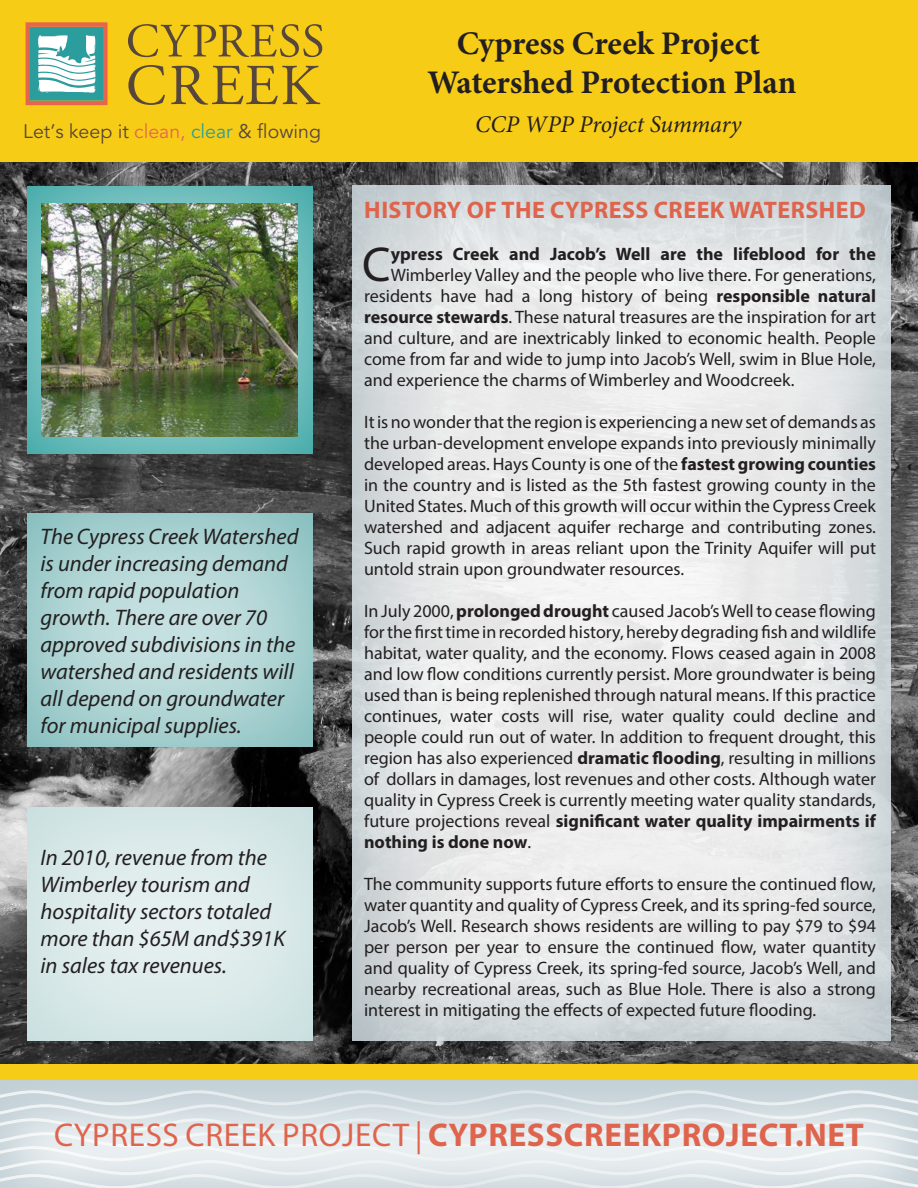
<style>
.page{position:relative;width:918px;height:1188px;background:#fff}
.page>*{position:absolute;margin:0;border:0;box-sizing:border-box;transform-origin:0 0}
.t1{font:49.2px "Myriad Pro";color:#231f20}
.t2{font:700 33px "Myriad Pro";letter-spacing:.02em;color:#df644d}
.t3{font:700 33px "Minion Pro";letter-spacing:-.005em;color:#231f20}
.t4{font:700 24px "Myriad Pro";letter-spacing:.02em;color:#df644d}
.t5{font:italic 24px "Minion Pro";letter-spacing:-.005em;color:#231f20}
.t6{font:italic 22.5px/27px "Myriad Pro";color:#231f20}
.t7{font:19.5px "Avenir LT Std";color:#57463b}
.t8{font:18px/21px "Myriad Pro";color:#231f20;text-align:justify}
.t9{font:700 18px "Myriad Pro";color:#231f20}
.s1{color:#e6654f}
.s2{color:#2a9d9c}
.s3{font-weight:700}
.s4{font-weight:400}
.s5{font-weight:400;font-stretch:condensed}
</style>
<div class="page">
<img style="left:0;top:162px;width:918px;height:903px">
<div style="left:0;top:1080px;width:918px;height:108px;background:#c4d1d7"></div>
<div style="left:352px;top:185px;width:540px;height:857px;background:#fff;opacity:.96"></div>
<div style="left:16px;top:508px;width:297px;height:241px;background:#fff;opacity:.6"></div>
<div style="left:25px;top:807px;width:288px;height:236px;background:#dae9e9"></div>
<div style="left:27px;top:185px;width:286px;height:269px;background:#fff;opacity:.6"></div>
<div style="left:0;top:0;width:918px;height:162px;background:#f7cc17"></div>
<div style="left:0;top:1065px;width:918px;height:15px;background:#f7cc17"></div>
<svg style="left:128px;top:24px;width:194px;height:33px"></svg>
<svg style="left:128px;top:65px;width:37px;height:40px"></svg>
<svg style="left:171px;top:66px;width:149px;height:39px"></svg>
<svg style="left:25px;top:22px;width:83px;height:83px;background:#96b2a9"></svg>
<svg style="left:0;top:1090px;width:918px;height:98px"></svg>
<img style="left:41px;top:203px;width:257px;height:233px">
<p class="t7" style="left:23px;top:120px;width:299px">Let’s keep it <span class="s1">clean,</span> <span class="s2">clear</span> &amp; flowing</p>
<p class="t6" style="left:40px;top:523px;width:260px">The Cypress Creek Watershed is under increasing demand from rapid population growth. There are over 70 approved subdivisions in the watershed and residents will all depend on groundwater for municipal supplies.</p>
<p class="t6" style="left:40px;top:844px;width:246px">In 2010, revenue from the<br>Wimberley tourism and hospitality sectors totaled more than $65M and$391K in sales tax revenues.</p>
<p class="t3" style="left:457px;top:20px;width:305px">Cypress Creek Project</p>
<p class="t3" style="left:427px;top:59px;width:370px">Watershed Protection Plan</p>
<p class="t5" style="left:475px;top:108px;width:268px">CCP WPP Project Summary</p>
<p class="t4" style="left:364px;top:194px;width:503px">HISTORY OF THE CYPRESS CREEK WATERSHED</p>
<p class="t1" style="left:362px;top:234px;width:30px">C</p>
<p class="t9" style="left:391px;top:242px;width:487px">ypress Creek and Jacob’s Well are the lifeblood for the</p>
<p class="t8" style="left:391px;top:264px;width:487px">Wimberley Valley and the people who live there. For generations,</p>
<p class="t8" style="left:364px;top:285px;width:513px">residents have had a long history of being <span class="s3">responsible natural</span></p>
<p class="t8" style="left:364px;top:306px;width:513px"><span class="s3">resource stewards</span>. These natural treasures are the inspiration for art</p>
<p class="t8" style="left:364px;top:327px;width:513px">and culture, and are inextricably linked to economic health. People</p>
<p class="t8" style="left:364px;top:348px;width:513px">come from far and wide to jump into Jacob’s Well, swim in Blue Hole,</p>
<p class="t8" style="left:364px;top:369px;width:432px">and experience the charms of Wimberley and Woodcreek.</p>
<p class="t8" style="left:364px;top:411px;width:513px">It is no wonder that the region is experiencing a new set of demands as the urban-development envelope expands into previously minimally developed areas. Hays County is one of the <span class="s3">fastest growing counties </span>in the country and is listed as the 5th fastest growing county in the United States. Much of this growth will occur within the Cypress Creek watershed and adjacent aquifer recharge and contributing zones.<br>Such rapid growth in areas reliant upon the Trinity Aquifer will put untold strain upon groundwater resources.</p>
<p class="t8" style="left:364px;top:600px;width:513px">In July 2000, <span class="s3">prolonged drought</span> caused Jacob’s Well to cease flowing for the first time in recorded history, hereby degrading fish and wildlife habitat, water quality, and the economy. Flows ceased again in 2008 and low flow conditions currently persist. More groundwater is being used than is being replenished through natural means. If this practice continues, water costs will rise, water quality could decline and people could run out of water. In addition to frequent drought, this region has also experienced <span class="s3">dramatic flooding</span>, resulting in millions of dollars in damages, lost revenues and other costs. Although water quality in Cypress Creek is currently meeting water quality standards, future projections reveal <span class="s3">significant water quality impairments if nothing is done now</span>.</p>
<p class="t8" style="left:364px;top:873px;width:513px">The community supports future efforts to ensure the continued flow, water quantity and quality of Cypress Creek, and its spring-fed source, Jacob’s Well. Research shows residents are willing to pay $79 to $94 per person per year to ensure the continued flow, water quantity and quality of Cypress Creek, its spring-fed source, Jacob’s Well, and nearby recreational areas, such as Blue Hole. There is also a strong interest in mitigating the effects of expected future flooding.</p>
<p class="t2" style="left:54px;top:1114px;width:811px"><span class="s4">CYPRESS CREEK PROJECT</span> <span class="s5">|</span> CYPRESSCREEKPROJECT.NET</p>
</div>
